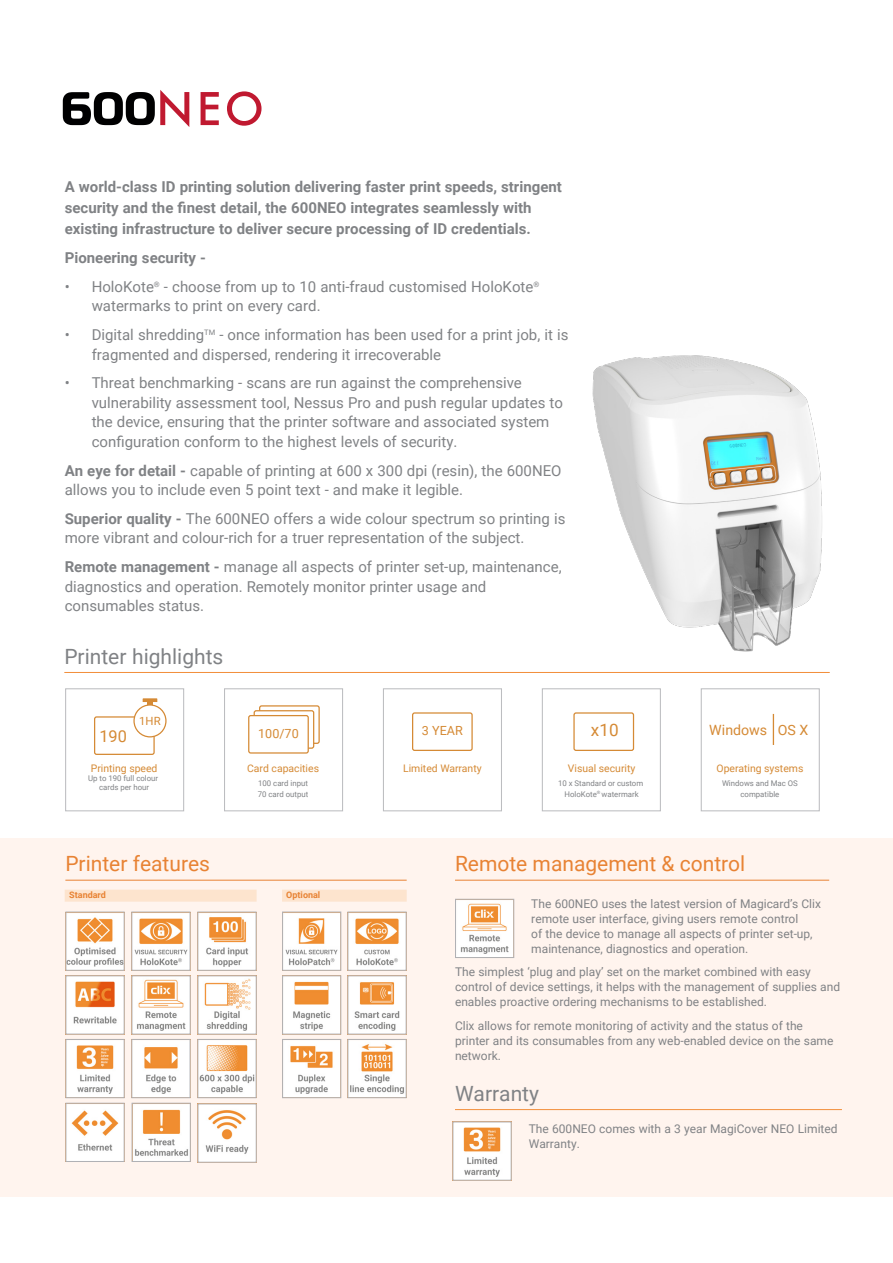
<style>
.page{position:relative;width:893px;height:1263px;background:#fff}
.page>*{position:absolute;margin:0;border:0;box-sizing:border-box;transform-origin:0 0}
.Orange_Header_with_b{font:21px "Roboto";color:#e88334}
.Header_with_orange_l{font:21px "Roboto";color:#808285}
.t1{font:17.1px "Roboto";color:#d58a35}
.t2{font:16.35px "Roboto";color:#d58a35}
.t3{font:15px/19.8px "Roboto";color:#808285}
.t4{font:700 15px/21px "Roboto";color:#808285}
.t5{font:14.25px "Roboto";color:#d58a35}
.t6{font:12.6px "Roboto";color:#d58a35}
.Grey_10pt_Body{font:12px/15px "Roboto";color:#808285}
.t7{font:11.4px "Roboto";color:#d58a35}
.t8{font:10.35px "Roboto";color:#d58a35}
.Small_header{font:700 9px "Roboto";color:#e88334}
.t9{font:7.8px/10.4px "Roboto";color:#808285;text-align:center}
.s1{font-weight:700}
</style>
<div class="page">
<div style="left:0;top:839px;width:893px;height:358px;background:#fff4ee"></div>
<img style="left:457px;top:901px;width:55px;height:55px">
<div style="left:455px;top:899px;width:59px;height:59px;border:1px solid #b0b1b5"></div>
<img style="left:199px;top:1041px;width:56px;height:55px">
<div style="left:197px;top:1039px;width:60px;height:59px;border:1px solid #b0b1b5"></div>
<img style="left:67px;top:1041px;width:56px;height:55px">
<div style="left:65px;top:1039px;width:60px;height:59px;border:1px solid #b0b1b5"></div>
<img style="left:67px;top:1105px;width:56px;height:55px">
<div style="left:65px;top:1103px;width:60px;height:59px;border:1px solid #b0b1b5"></div>
<img style="left:134px;top:1105px;width:55px;height:55px">
<div style="left:132px;top:1103px;width:59px;height:59px;border:1px solid #b0b1b5"></div>
<img style="left:67px;top:977px;width:56px;height:55px">
<div style="left:65px;top:975px;width:60px;height:59px;border:1px solid #b0b1b5"></div>
<img style="left:199px;top:913px;width:56px;height:56px">
<div style="left:197px;top:911px;width:60px;height:60px;border:1px solid #b0b1b5"></div>
<div style="left:65px;top:890px;width:192px;height:12px;background:#fde4ce"></div>
<div style="left:282px;top:890px;width:125px;height:12px;background:#fde4ce"></div>
<hr style="left:65px;top:880px;width:342px;height:1px;background:#e88334">
<hr style="left:455px;top:880px;width:374px;height:1px;background:#e88334">
<img style="left:592px;top:355px;width:230px;height:297px">
<img style="left:133px;top:913px;width:56px;height:56px">
<div style="left:131px;top:911px;width:60px;height:60px;border:1px solid #b0b1b5"></div>
<img style="left:133px;top:1041px;width:56px;height:55px">
<div style="left:131px;top:1039px;width:60px;height:59px;border:1px solid #b0b1b5"></div>
<img style="left:133px;top:977px;width:56px;height:55px">
<div style="left:131px;top:975px;width:60px;height:59px;border:1px solid #b0b1b5"></div>
<img style="left:67px;top:913px;width:56px;height:56px">
<div style="left:65px;top:911px;width:60px;height:60px;border:1px solid #b0b1b5"></div>
<img style="left:199px;top:977px;width:56px;height:55px">
<div style="left:197px;top:975px;width:60px;height:59px;border:1px solid #b0b1b5"></div>
<img style="left:284px;top:913px;width:55px;height:56px">
<div style="left:282px;top:911px;width:59px;height:60px;border:1px solid #b0b1b5"></div>
<img style="left:349px;top:913px;width:56px;height:56px">
<div style="left:347px;top:911px;width:60px;height:60px;border:1px solid #b0b1b5"></div>
<img style="left:284px;top:977px;width:55px;height:55px">
<div style="left:282px;top:975px;width:59px;height:59px;border:1px solid #b0b1b5"></div>
<img style="left:349px;top:977px;width:56px;height:55px">
<div style="left:347px;top:975px;width:60px;height:59px;border:1px solid #b0b1b5"></div>
<img style="left:284px;top:1041px;width:55px;height:55px">
<div style="left:282px;top:1039px;width:59px;height:59px;border:1px solid #b0b1b5"></div>
<img style="left:349px;top:1041px;width:56px;height:55px">
<div style="left:347px;top:1039px;width:60px;height:59px;border:1px solid #b0b1b5"></div>
<div style="left:542px;top:688px;width:119px;height:123px;border:1px solid #bcbdc0"></div>
<div style="left:573px;top:712px;width:61px;height:39px;border:1px solid #d58a35;border-radius:2px"></div>
<div style="left:65px;top:688px;width:119px;height:123px;border:1px solid #bcbdc0"></div>
<div style="left:94px;top:716px;width:61px;height:39px;border:1px solid #d58a35;border-radius:2px"></div>
<svg style="left:143px;top:698px;width:14px;height:6px"></svg>
<div style="left:134px;top:705px;width:32px;height:32px;background:#fff;border-radius:50%"></div>
<div style="left:133px;top:704px;width:34px;height:33px;border:1px solid #d58a35;border-radius:50%"></div>
<div style="left:383px;top:688px;width:119px;height:123px;border:1px solid #bcbdc0"></div>
<div style="left:412px;top:712px;width:61px;height:39px;border:1px solid #d58a35;border-radius:2px"></div>
<div style="left:224px;top:688px;width:119px;height:123px;border:1px solid #bcbdc0"></div>
<div style="left:259px;top:705px;width:61px;height:39px;border:1px solid #d58a35;border-radius:2px"></div>
<div style="left:254px;top:711px;width:60px;height:37px;background:#fff;border-radius:2px"></div>
<div style="left:254px;top:710px;width:60px;height:39px;border:1px solid #d58a35;border-radius:2px"></div>
<div style="left:249px;top:716px;width:59px;height:37px;background:#fff;border-radius:2px"></div>
<div style="left:248px;top:715px;width:61px;height:39px;border:1px solid #d58a35;border-radius:2px"></div>
<div style="left:701px;top:688px;width:119px;height:123px;border:1px solid #bcbdc0"></div>
<hr style="left:773px;top:714px;width:1px;height:31px;background:#d58a35">
<hr style="left:64px;top:672px;width:766px;height:1px;background:#f28e3a">
<img style="left:199px;top:1105px;width:56px;height:56px">
<div style="left:197px;top:1103px;width:60px;height:60px;border:1px solid #b0b1b5"></div>
<hr style="left:455px;top:1109px;width:387px;height:1px;background:#f28e3a">
<img style="left:454px;top:1123px;width:56px;height:56px">
<div style="left:452px;top:1121px;width:60px;height:60px;border:1px solid #b0b1b5"></div>
<svg style="left:201px;top:92px;width:18px;height:33px"></svg>
<svg style="left:227px;top:91px;width:34px;height:35px"></svg>
<svg style="left:62px;top:90px;width:127px;height:37px"></svg>
<p class="t4" style="left:65px;top:175px;width:499px">A world-class ID printing solution delivering faster print speeds, stringent security and the finest detail, the 600NEO integrates seamlessly with existing infrastructure to deliver secure processing of ID credentials.</p>
<p class="t4" style="left:65px;top:247px;width:143px">Pioneering security -</p>
<p class="t3" style="left:92px;top:276px;width:449px;text-indent:-27px">• HoloKote<sup>®</sup> - choose from up to 10 anti-fraud customised HoloKote<sup>® </sup>watermarks to print on every card.</p>
<p class="t3" style="left:92px;top:324px;width:478px;text-indent:-27px">• Digital shredding<sup>TM</sup> - once information has been used for a print job, it is fragmented and dispersed, rendering it irrecoverable</p>
<p class="t3" style="left:92px;top:372px;width:473px;text-indent:-27px">• Threat benchmarking - scans are run against the comprehensive vulnerability assessment tool, Nessus Pro and push regular updates to the device, ensuring that the printer software and associated system configuration conform to the highest levels of security.</p>
<p class="t3" style="left:65px;top:460px;width:498px"><span class="s1">An eye for detail -</span> capable of printing at 600 x 300 dpi (resin), the 600NEO allows you to include even 5 point text - and make it legible.</p>
<p class="t3" style="left:65px;top:508px;width:502px"><span class="s1">Superior quality -</span> The 600NEO offers a wide colour spectrum so printing is more vibrant and colour-rich for a truer representation of the subject.</p>
<p class="t3" style="left:65px;top:556px;width:498px"><span class="s1">Remote management -</span> manage all aspects of printer set-up, maintenance, diagnostics and operation. Remotely monitor printer usage and consumables status.</p>
<p class="Header_with_orange_l" style="left:64px;top:641px;width:161px">Printer highlights</p>
<p class="t7" style="left:139px;top:713px;width:23px">1HR</p>
<p class="t8" style="left:91px;top:761px;width:68px">Printing speed</p>
<p class="t9" style="left:88px;top:773px;width:71px;line-height:9.4px">Up to 190 full colour cards per hour</p>
<p class="t2" style="left:99px;top:725px;width:29px">190</p>
<p class="t6" style="left:258px;top:724px;width:42px">100/70</p>
<p class="t6" style="left:422px;top:722px;width:42px">3 YEAR</p>
<p class="t8" style="left:247px;top:761px;width:73px">Card capacities</p>
<p class="t8" style="left:403px;top:761px;width:80px">Limited Warranty</p>
<p class="t9" style="left:258px;top:778px;width:52px;text-align:left">100 card input<br>70 card output</p>
<p class="t1" style="left:591px;top:718px;width:29px">x10</p>
<p class="t5" style="left:709px;top:720px;width:100px">Windows OS X</p>
<p class="t8" style="left:568px;top:761px;width:69px">Visual security</p>
<p class="t9" style="left:558px;top:778px;width:87px">10 x Standard or custom<br>HoloKote<sup>®</sup> watermark</p>
<p class="t8" style="left:717px;top:761px;width:88px">Operating systems</p>
<p class="t9" style="left:722px;top:778px;width:77px">Windows and Mac OS compatible</p>
<p class="Orange_Header_with_b" style="left:65px;top:849px;width:146px">Printer features</p>
<p class="Orange_Header_with_b" style="left:455px;top:849px;width:292px">Remote management &amp; control</p>
<p class="Small_header" style="left:69px;top:889px;width:38px">Standard</p>
<p class="Small_header" style="left:286px;top:889px;width:36px">Optional</p>
<p class="Grey_10pt_Body" style="left:531px;top:895px;width:291px">The 600NEO uses the latest version of Magicard’s Clix remote user interface, giving users remote control<br>of the device to manage all aspects of printer set-up, maintenance, diagnostics and operation.</p>
<p class="Grey_10pt_Body" style="left:455px;top:964px;width:387px">The simplest ‘plug and play’ set on the market combined with easy control of device settings, it helps with the management of supplies and enables proactive ordering mechanisms to be established.</p>
<p class="Grey_10pt_Body" style="left:455px;top:1017px;width:380px">Clix allows for remote monitoring of activity and the status of the printer and its consumables from any web-enabled device on the same network.</p>
<p class="Header_with_orange_l" style="left:455px;top:1078px;width:86px">Warranty</p>
<p class="Grey_10pt_Body" style="left:529px;top:1120px;width:310px">The 600NEO comes with a 3 year MagiCover NEO Limited<br>Warranty.</p>
</div>
